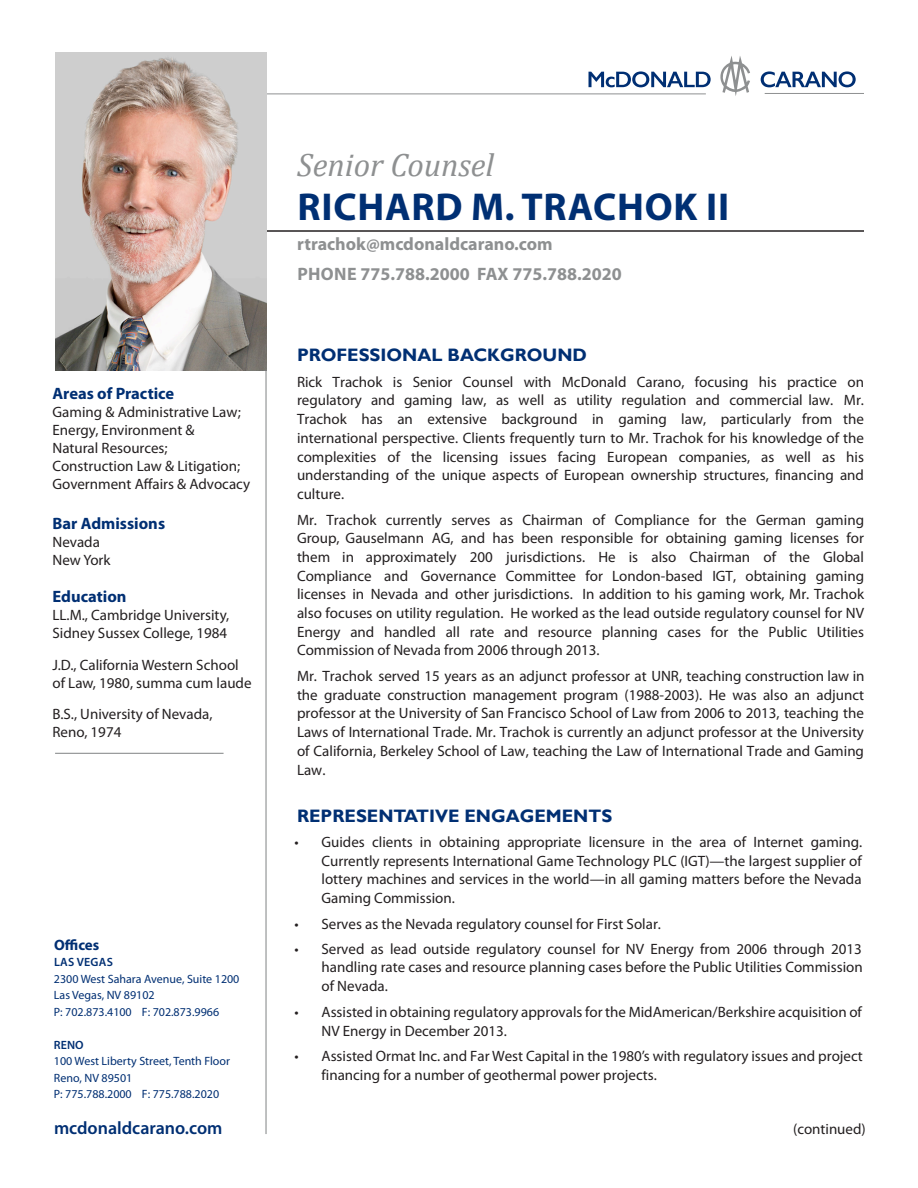
<style>
.page{position:relative;width:918px;height:1188px;background:#fff}
.page>*{position:absolute;margin:0;border:0;box-sizing:border-box;transform-origin:0 0}
.t1{font:700 39px "Myriad Pro";letter-spacing:.02em;color:#002f73}
.t2{font:italic 32.4px "Cambria";color:#8e9091}
.Header_1{font:700 18px/30px "Myriad Pro";color:#8e9091}
.Header_1-2{font:700 18px "Gill Sans";color:#002f73}
.t3{font:600 18px "Myriad Pro";color:#002f73}
.Sidebar_Header{font:700 16.5px "Myriad Pro";color:#002f73}
.Sidebar_Text{font:700 16.5px "Myriad Pro";color:#002f73}
.Header_1-3{font:15px/18.8px "Myriad Pro";color:#231f20;text-align:justify}
.Sidebar_Text-2{font:15px/18px "Myriad Pro";color:#231f20}
.Body_Text{font:15px "Myriad Pro";color:#231f20}
.t4{font:700 15px "Myriad Pro";color:#002f73}
.t5{font:12px "Myriad Pro";color:#002f73}
.t6{font:600 12px "Myriad Pro";letter-spacing:.02em;color:#002f73}
</style>
<div class="page">
<hr style="left:63px;top:230px;width:801px;height:2px;background:#231f20">
<hr style="left:265px;top:366px;width:2px;height:768px;background:#8e9091">
<hr style="left:55px;top:753px;width:169px;height:1px;background:#8e9091">
<svg style="left:589px;top:71px;width:122px;height:16px"></svg>
<svg style="left:761px;top:71px;width:95px;height:16px"></svg>
<hr style="left:198px;top:94px;width:508px;height:1px;background:#8e9091">
<hr style="left:765px;top:93px;width:99px;height:1px;background:#8e9091">
<svg style="left:720px;top:56px;width:30px;height:40px"></svg>
<img style="left:56px;top:52px;width:211px;height:318px">
<p class="Sidebar_Header" style="left:52px;top:382px;width:123px">Areas of Practice</p>
<p class="Sidebar_Text-2" style="left:52px;top:402px;width:190px">Gaming &amp; Administrative Law;<br>Energy, Environment &amp;</p>
<p class="Sidebar_Text-2" style="left:52px;top:438px;width:199px">Natural Resources;<br>Construction Law &amp; Litigation;<br>Government Affairs &amp; Advocacy</p>
<p class="Sidebar_Header" style="left:52px;top:512px;width:114px">Bar Admissions</p>
<p class="Sidebar_Text-2" style="left:52px;top:532px;width:49px">Nevada</p>
<p class="Sidebar_Text-2" style="left:52px;top:550px;width:60px">New York</p>
<p class="Sidebar_Text" style="left:52px;top:586px;width:76px">Education</p>
<p class="Sidebar_Text-2" style="left:52px;top:606px;width:178px">LL.M., Cambridge University,<br>Sidney Sussex College, 1984</p>
<p class="Sidebar_Text-2" style="left:52px;top:656px;width:201px">J.D., California Western School of Law, 1980, summa cum laude</p>
<p class="Sidebar_Text-2" style="left:52px;top:705px;width:162px">B.S., University of Nevada,<br>Reno, 1974</p>
<p class="t4" style="left:54px;top:935px;width:47px">Offices</p>
<p class="t6" style="left:54px;top:955px;width:60px">LAS VEGAS</p>
<p class="t5" style="left:54px;top:972px;width:187px">2300 West Sahara Avenue, Suite 1200</p>
<p class="t5" style="left:54px;top:988px;width:102px">Las Vegas, NV 89102</p>
<p class="t5" style="left:54px;top:1005px;width:167px">P: 702.873.4100 F: 702.873.9966</p>
<p class="t6" style="left:54px;top:1037px;width:31px">RENO</p>
<p class="t5" style="left:54px;top:1054px;width:178px">100 West Liberty Street, Tenth Floor</p>
<p class="t5" style="left:54px;top:1071px;width:80px">Reno, NV 89501</p>
<p class="t5" style="left:54px;top:1087px;width:167px">P: 775.788.2000 F: 775.788.2020</p>
<p class="t3" style="left:54px;top:1116px;width:170px">mcdonaldcarano.com</p>
<p class="t2" style="left:297px;top:142px;width:198px">Senior Counsel</p>
<p class="t1" style="left:298px;top:181px;width:433px">RICHARD M. TRACHOK II</p>
<p class="Header_1" style="left:297px;top:228px;width:326px">rtrachok@mcdonaldcarano.com<br>PHONE 775.788.2000 FAX 775.788.2020</p>
<p class="Header_1-2" style="left:297px;top:344px;width:292px">PROFESSIONAL BACKGROUND</p>
<p class="Header_1-3" style="left:297px;top:372px;width:569px">Rick Trachok is Senior Counsel with McDonald Carano, focusing his practice on regulatory and gaming law, as well as utility regulation and commercial law. Mr.<br>Trachok has an extensive background in gaming law, particularly from the international perspective. Clients frequently turn to Mr. Trachok for his knowledge of the complexities of the licensing issues facing European companies, as well as his understanding of the unique aspects of European ownership structures, financing and culture.</p>
<p class="Header_1-3" style="left:297px;top:510px;width:569px">Mr. Trachok currently serves as Chairman of Compliance for the German gaming Group, Gauselmann AG, and has been responsible for obtaining gaming licenses for them in approximately 200 jurisdictions. He is also Chairman of the Global Compliance and Governance Committee for London-based IGT, obtaining gaming licenses in Nevada and other jurisdictions. In addition to his gaming work, Mr. Trachok also focuses on utility regulation. He worked as the lead outside regulatory counsel for NV Energy and handled all rate and resource planning cases for the Public Utilities Commission of Nevada from 2006 through 2013.</p>
<p class="Header_1-3" style="left:297px;top:666px;width:569px">Mr. Trachok served 15 years as an adjunct professor at UNR, teaching construction law in the graduate construction management program (1988-2003). He was also an adjunct professor at the University of San Francisco School of Law from 2006 to 2013, teaching the Laws of International Trade. Mr. Trachok is currently an adjunct professor at the University of California, Berkeley School of Law, teaching the Law of International Trade and Gaming Law.</p>
<p class="Header_1-2" style="left:297px;top:805px;width:317px">REPRESENTATIVE ENGAGEMENTS</p>
<p class="Header_1-3" style="left:321px;top:833px;width:542px;text-indent:-27px">• Guides clients in obtaining appropriate licensure in the area of Internet gaming.<br>Currently represents International Game Technology PLC (IGT)—the largest supplier of lottery machines and services in the world—in all gaming matters before the Nevada Gaming Commission.</p>
<p class="Header_1-3" style="left:294px;top:914px;width:368px">• Serves as the Nevada regulatory counsel for First Solar.</p>
<p class="Header_1-3" style="left:321px;top:939px;width:543px;text-indent:-27px">• Served as lead outside regulatory counsel for NV Energy from 2006 through 2013 handling rate cases and resource planning cases before the Public Utilities Commission of Nevada.</p>
<p class="Header_1-3" style="left:321px;top:1002px;width:542px;text-indent:-27px">• Assisted in obtaining regulatory approvals for the MidAmerican/Berkshire acquisition of<br>NV Energy in December 2013.</p>
<p class="Header_1-3" style="left:321px;top:1046px;width:543px;text-indent:-27px">• Assisted Ormat Inc. and Far West Capital in the 1980’s with regulatory issues and project financing for a number of geothermal power projects.</p>
<p class="Body_Text" style="left:793px;top:1119px;width:74px">(continued)</p>
</div>
